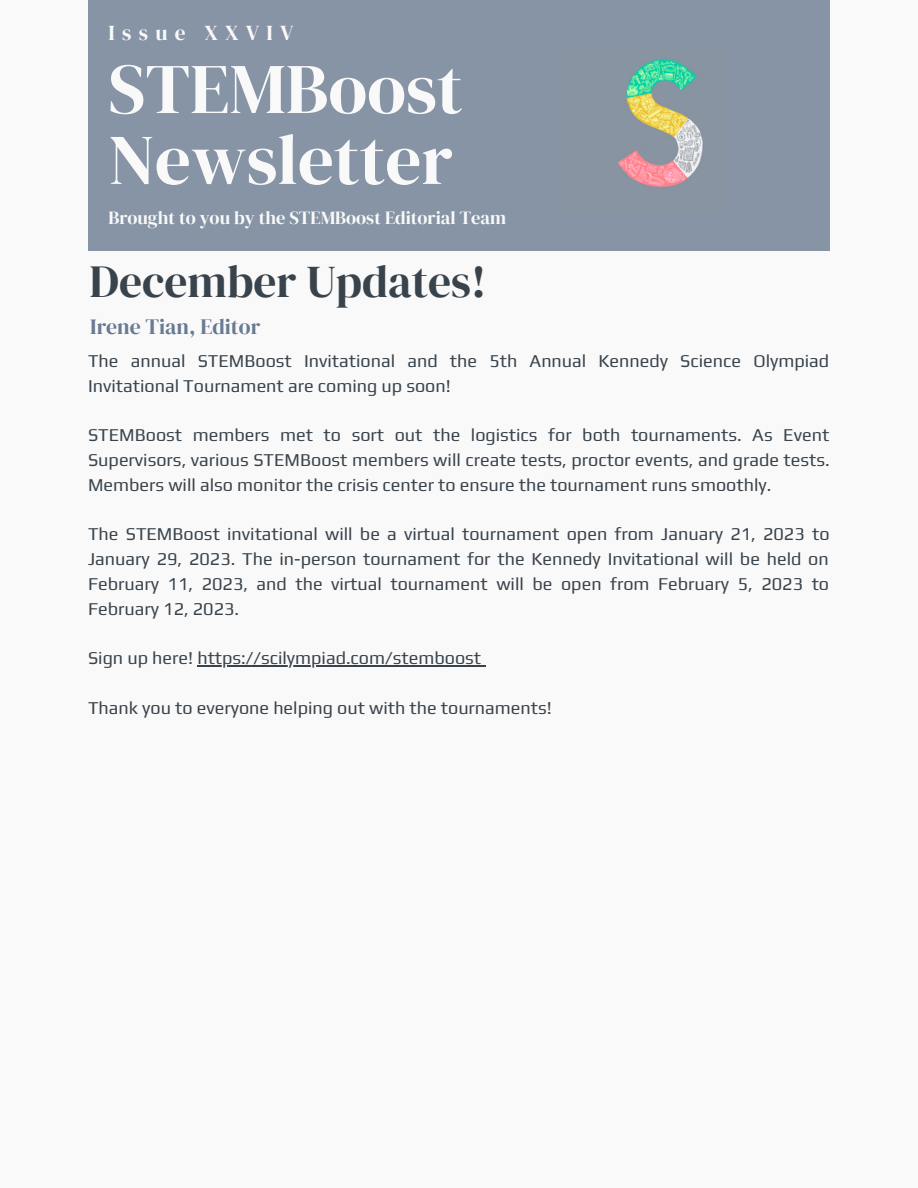
<style>
.page{position:relative;width:918px;height:1188px;background:#f9f9f9}
.page>*{position:absolute;margin:0;border:0;box-sizing:border-box;transform-origin:0 0}
.t1{font:71.1px/70.8px "DM Serif Display";color:#f9f9f9}
.t2{font:45.45px "DM Serif Display";color:#39434c}
.t3{font:21.75px "DM Serif Display";color:#687b92}
.t4{font:21.3px "DM Serif Display";letter-spacing:.34em;color:#f9f9f9}
.t5{font:18.45px "DM Serif Display";color:#f9f9f9}
.t6{font:18px/24.8px "Play";color:#39434c;text-align:justify}
</style>
<div class="page">
<div style="left:88px;top:0;width:741px;height:251px;background:#8694a5"></div>
<img style="left:617px;top:59px;width:86px;height:128px">
<hr style="left:197px;top:665px;width:284px;height:1px;background:#39434c">
<p class="t4" style="left:109px;top:18px;width:187px">Issue XXVIV</p>
<h1 class="t1" style="left:108px;top:53px;width:356px">STEMBoost<br>Newsletter</h1>
<p class="t5" style="left:108px;top:205px;width:399px">Brought to you by the STEMBoost Editorial Team</p>
<h2 class="t2" style="left:90px;top:250px;width:398px">December Updates!</h2>
<p class="t3" style="left:90px;top:311px;width:172px">Irene Tian, Editor</p>
<p class="t6" style="left:88px;top:348px;width:743px">The annual STEMBoost Invitational and the 5th Annual Kennedy Science Olympiad<br>Invitational Tournament are coming up soon!</p>
<p class="t6" style="left:88px;top:423px;width:743px">STEMBoost members met to sort out the logistics for both tournaments. As Event Supervisors, various STEMBoost members will create tests, proctor events, and grade tests.<br>Members will also monitor the crisis center to ensure the tournament runs smoothly.</p>
<p class="t6" style="left:88px;top:522px;width:743px">The STEMBoost invitational will be a virtual tournament open from January 21, 2023 to January 29, 2023. The in-person tournament for the Kennedy Invitational will be held on February 11, 2023, and the virtual tournament will be open from February 5, 2023 to February 12, 2023.</p>
<p class="t6" style="left:88px;top:645px;width:395px">Sign up here! https://scilympiad.com/stemboost</p>
<p class="t6" style="left:88px;top:695px;width:465px">Thank you to everyone helping out with the tournaments!</p>
</div>
